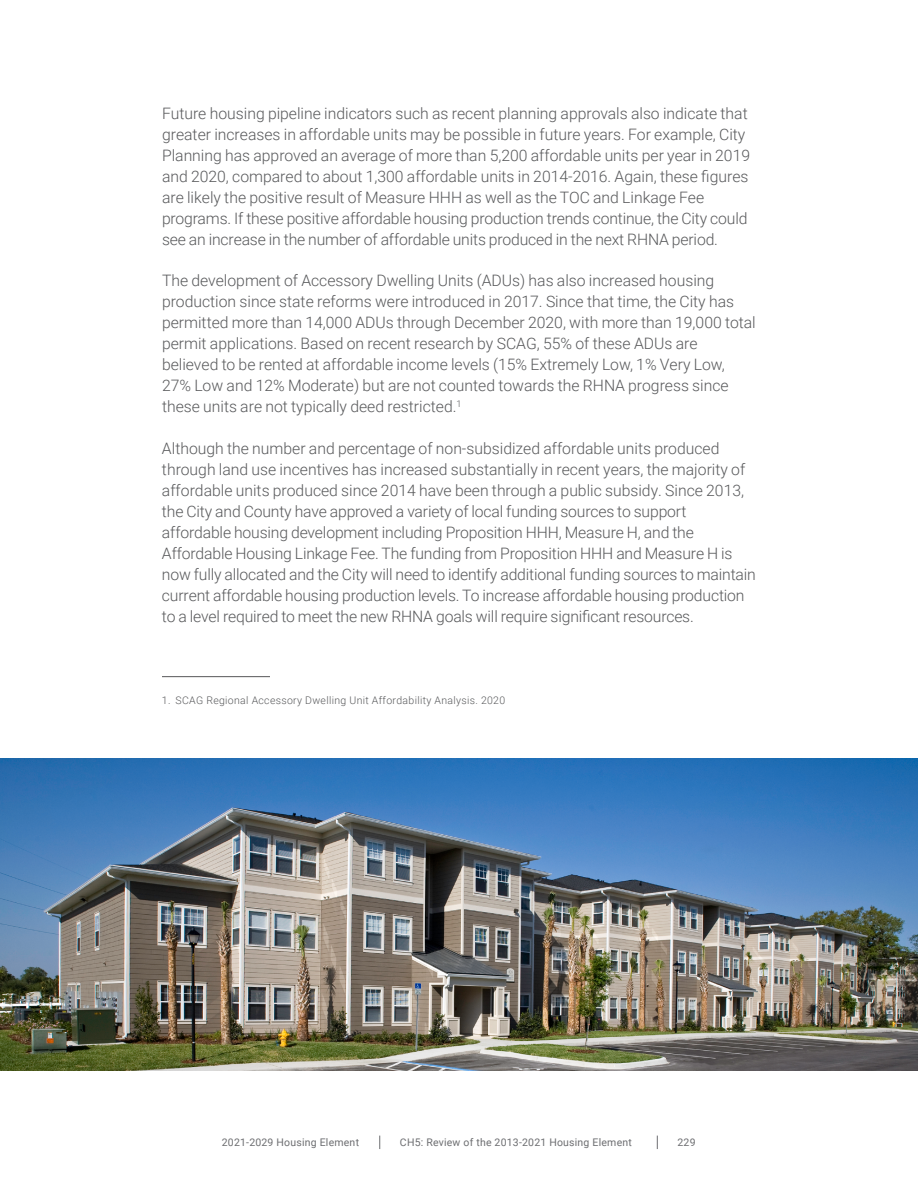
<style>
.page{position:relative;width:918px;height:1188px;background:#fff}
.page>*{position:absolute;margin:0;border:0;box-sizing:border-box;transform-origin:0 0}
.t1{font:300 15.75px/21px "Roboto";color:#58595b}
.t2{font:10.5px "Roboto";letter-spacing:.02em;color:#6d6e71}
.t3{font:300 10.5px "Roboto";letter-spacing:.03em;color:#58595b}
</style>
<div class="page">
<hr style="left:162px;top:676px;width:108px;height:1px;background:#565659">
<img style="left:0;top:758px;width:918px;height:312px">
<svg style="left:379px;top:1136px;width:1px;height:13px"></svg>
<svg style="left:657px;top:1136px;width:1px;height:13px"></svg>
<p class="t1" style="left:162px;top:103px;width:590px">Future housing pipeline indicators such as recent planning approvals also indicate that greater increases in affordable units may be possible in future years. For example, City Planning has approved an average of more than 5,200 affordable units per year in 2019 and 2020, compared to about 1,300 affordable units in 2014-2016. Again, these figures are likely the positive result of Measure HHH as well as the TOC and Linkage Fee programs. If these positive affordable housing production trends continue, the City could see an increase in the number of affordable units produced in the next RHNA period.</p>
<p class="t1" style="left:162px;top:270px;width:595px">The development of Accessory Dwelling Units (ADUs) has also increased housing production since state reforms were introduced in 2017. Since that time, the City has permitted more than 14,000 ADUs through December 2020, with more than 19,000 total permit applications. Based on recent research by SCAG, 55% of these ADUs are believed to be rented at affordable income levels (15% Extremely Low, 1% Very Low, 27% Low and 12% Moderate) but are not counted towards the RHNA progress since these units are not typically deed restricted.<sup>1</sup></p>
<p class="t1" style="left:162px;top:437px;width:595px">Although the number and percentage of non-subsidized affordable units produced through land use incentives has increased substantially in recent years, the majority of affordable units produced since 2014 have been through a public subsidy. Since 2013, the City and County have approved a variety of local funding sources to support affordable housing development including Proposition HHH, Measure H, and the Affordable Housing Linkage Fee. The funding from Proposition HHH and Measure H is now fully allocated and the City will need to identify additional funding sources to maintain current affordable housing production levels. To increase affordable housing production to a level required to meet the new RHNA goals will require significant resources.</p>
<p class="t3" style="left:162px;top:693px;width:345px">1. SCAG Regional Accessory Dwelling Unit Affordability Analysis. 2020</p>
<p class="t2" style="left:222px;top:1135px;width:139px">2021-2029 Housing Element</p>
<p class="t2" style="left:400px;top:1135px;width:233px">CH5: Review of the 2013-2021 Housing Element</p>
<p class="t2" style="left:678px;top:1135px;width:20px">229</p>
</div>
